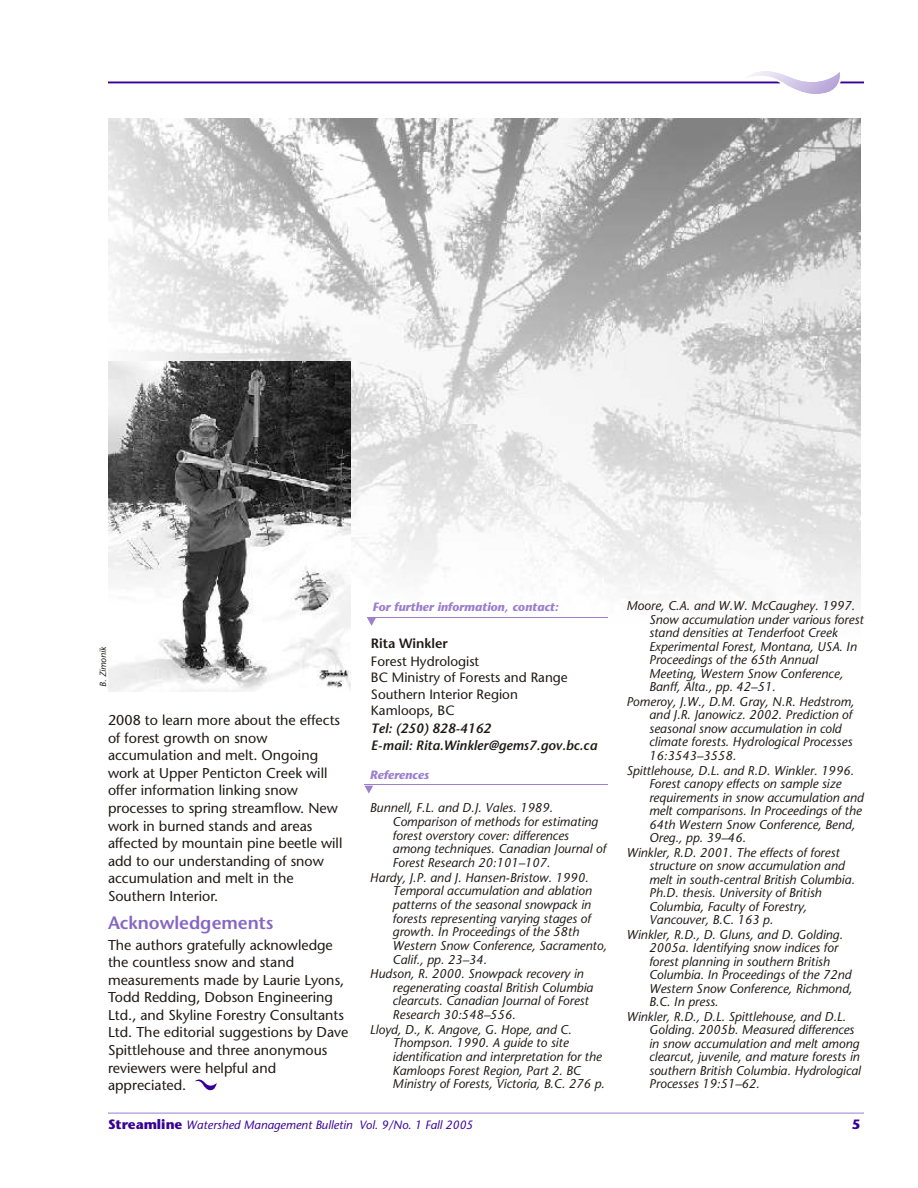
<style>
.page{position:relative;width:918px;height:1188px;background:#fff}
.page>*{position:absolute;margin:0;border:0;box-sizing:border-box;transform-origin:0 0}
.t1{font:600 18px "Stone Sans";color:#8766c2}
.t2{font:14.25px/17.5px "Stone Sans";color:#1f1a17}
.t3{font:13.5px/16.5px "Stone Sans";color:#1f1a17}
.t4{font:italic 600 13.5px/16.5px "Stone Sans";color:#1f1a17}
.t5{font:600 13.5px "Stone Sans";color:#1f1a17}
.t6{font:700 13.5px "Stone Sans";color:#380096}
.t7{font:italic 12.75px "Stone Sans";color:#1f1a17}
.t8{font:italic 12px "Stone Sans";color:#380096}
.t9{font:italic 700 12px "Stone Sans";color:#9c80cc}
.t10{font:italic 9px "Stone Sans";color:#1f1a17}
.s1{font-weight:700;font-style:normal;font-size:13.5px}
</style>
<div class="page">
<img style="left:108px;top:119px;width:752px;height:490px">
<svg style="left:367px;top:618px;width:9px;height:8px"></svg>
<hr style="left:367px;top:617px;width:241px;height:1px;background:#9c80cc">
<svg style="left:364px;top:786px;width:9px;height:8px"></svg>
<hr style="left:364px;top:785px;width:244px;height:1px;background:#9c80cc">
<hr style="left:108px;top:1113px;width:756px;height:1px;background:#9c80cc">
<svg style="left:108px;top:71px;width:756px;height:23px"></svg>
<img style="left:108px;top:361px;width:243px;height:330px">
<svg style="left:194px;top:1079px;width:23px;height:12px"></svg>
<p class="t10" style="left:99px;top:687px;width:42px;rotate:-90deg">miZ. B k ino</p>
<p class="t2" style="left:108px;top:713px;width:236px">2008 to learn more about the effects of forest growth on snow accumulation and melt. Ongoing work at Upper Penticton Creek will offer information linking snow processes to spring streamflow. New work in burned stands and areas affected by mountain pine beetle will add to our understanding of snow accumulation and melt in the<br>Southern Interior.</p>
<h1 class="t1" style="left:108px;top:915px;width:167px">Acknowledgements</h1>
<p class="t2" style="left:108px;top:938px;width:242px">The authors gratefully acknowledge the countless snow and stand measurements made by Laurie Lyons,<br>Todd Redding, Dobson Engineering<br>Ltd., and Skyline Forestry Consultants<br>Ltd. The editorial suggestions by Dave<br>Spittlehouse and three anonymous reviewers were helpful and appreciated.</p>
<p class="t9" style="left:373px;top:602px;width:188px">For further information, contact:</p>
<p class="t5" style="left:371px;top:637px;width:78px">Rita Winkler</p>
<p class="t3" style="left:371px;top:654px;width:198px">For est Hydrol o gist<br>BC Min is try of For ests and Range<br>South ern Inte rior Region<br>Kamloops, BC</p>
<p class="t4" style="left:371px;top:721px;width:228px">Tel: (250) 828-4162<br>E-mail: Rita.Winkler@gems7.gov.bc.ca</p>
<p class="t9" style="left:370px;top:770px;width:61px">References</p>
<p class="t7" style="left:370px;top:803px;width:185px">Bunnell, F.L. and D.J. Vales. 1989.</p>
<p class="t7" style="left:393px;top:817px;width:207px">Comparison of methods for estimating</p>
<p class="t7" style="left:393px;top:830px;width:178px">forest overstory cover: differences</p>
<p class="t7" style="left:393px;top:844px;width:215px">among techniques. Canadian Journal of</p>
<p class="t7" style="left:393px;top:857px;width:159px">Forest Research 20:101–107.</p>
<p class="t7" style="left:370px;top:872px;width:220px">Hardy, J.P. and J. Hansen-Bristow. 1990.</p>
<p class="t7" style="left:393px;top:886px;width:201px">Temporal accumulation and ablation</p>
<p class="t7" style="left:393px;top:899px;width:200px">patterns of the seasonal snowpack in</p>
<p class="t7" style="left:393px;top:913px;width:200px">forests representing varying stages of</p>
<p class="t7" style="left:393px;top:927px;width:188px">growth. In Proceedings of the 58th</p>
<p class="t7" style="left:393px;top:940px;width:216px">Western Snow Conference, Sacramento,</p>
<p class="t7" style="left:393px;top:954px;width:96px">Calif., pp. 23–34.</p>
<p class="t7" style="left:370px;top:969px;width:215px">Hudson, R. 2000. Snowpack recovery in</p>
<p class="t7" style="left:393px;top:982px;width:202px">regenerating coastal British Columbia</p>
<p class="t7" style="left:393px;top:996px;width:198px">clearcuts. Canadian Journal of Forest</p>
<p class="t7" style="left:393px;top:1010px;width:125px">Research 30:548–556.</p>
<p class="t7" style="left:370px;top:1024px;width:203px">Lloyd, D., K. Angove, G. Hope, and C.</p>
<p class="t7" style="left:393px;top:1038px;width:178px">Thompson. 1990. A guide to site</p>
<p class="t7" style="left:393px;top:1052px;width:211px">identification and interpretation for the</p>
<p class="t7" style="left:393px;top:1065px;width:189px">Kamloops Forest Region, Part 2. BC</p>
<p class="t7" style="left:393px;top:1079px;width:214px">Ministry of Forests, Victoria, B.C. 276 p.</p>
<p class="t7" style="left:626px;top:601px;width:230px">Moore, C.A. and W.W. McCaughey. 1997.</p>
<p class="t7" style="left:649px;top:614px;width:216px">Snow accumulation under various forest</p>
<p class="t7" style="left:649px;top:628px;width:190px">stand densities at Tenderfoot Creek</p>
<p class="t7" style="left:649px;top:641px;width:209px">Experimental Forest, Montana, USA. In</p>
<p class="t7" style="left:649px;top:655px;width:170px">Proceedings of the 65th Annual</p>
<p class="t7" style="left:649px;top:668px;width:196px">Meeting, Western Snow Conference,</p>
<p class="t7" style="left:649px;top:682px;width:128px">Banff, Alta., pp. 42–51.</p>
<p class="t7" style="left:626px;top:696px;width:230px">Pomeroy, J.W., D.M. Gray, N.R. Hedstrom,</p>
<p class="t7" style="left:649px;top:710px;width:204px">and J.R. Janowicz. 2002. Prediction of</p>
<p class="t7" style="left:649px;top:723px;width:194px">seasonal snow accumulation in cold</p>
<p class="t7" style="left:649px;top:737px;width:205px">climate forests. Hydrological Processes</p>
<p class="t7" style="left:649px;top:750px;width:89px">16:3543–3558.</p>
<p class="t7" style="left:626px;top:765px;width:229px">Spittlehouse, D.L. and R.D. Winkler. 1996.</p>
<p class="t7" style="left:649px;top:779px;width:194px">Forest canopy effects on sample size</p>
<p class="t7" style="left:649px;top:792px;width:216px">requirements in snow accumulation and</p>
<p class="t7" style="left:649px;top:806px;width:214px">melt comparisons. In Proceedings of the</p>
<p class="t7" style="left:649px;top:819px;width:208px">64th Western Snow Conference, Bend,</p>
<p class="t7" style="left:649px;top:833px;width:98px">Oreg., pp. 39–46.</p>
<p class="t7" style="left:626px;top:847px;width:215px">Winkler, R.D. 2001. The effects of forest</p>
<p class="t7" style="left:649px;top:861px;width:197px">structure on snow accumulation and</p>
<p class="t7" style="left:649px;top:874px;width:207px">melt in south-central British Columbia.</p>
<p class="t7" style="left:649px;top:888px;width:174px">Ph.D. thesis. University of British</p>
<p class="t7" style="left:649px;top:901px;width:160px">Columbia, Faculty of Forestry,</p>
<p class="t7" style="left:649px;top:915px;width:126px">Vancouver, B.C. 163 p.</p>
<p class="t7" style="left:626px;top:929px;width:218px">Winkler, R.D., D. Gluns, and D. Golding.</p>
<p class="t7" style="left:649px;top:943px;width:191px">2005a. Identifying snow indices for</p>
<p class="t7" style="left:649px;top:956px;width:182px">forest planning in southern British</p>
<p class="t7" style="left:649px;top:970px;width:204px">Columbia. In Proceedings of the 72nd</p>
<p class="t7" style="left:649px;top:983px;width:205px">Western Snow Conference, Richmond,</p>
<p class="t7" style="left:649px;top:997px;width:71px">B.C. In press.</p>
<p class="t7" style="left:626px;top:1011px;width:221px">Winkler, R.D., D.L. Spittlehouse, and D.L.</p>
<p class="t7" style="left:649px;top:1025px;width:207px">Golding. 2005b. Measured differences</p>
<p class="t7" style="left:649px;top:1038px;width:212px">in snow accumulation and melt among</p>
<p class="t7" style="left:649px;top:1052px;width:212px">clearcut, juvenile, and mature forests in</p>
<p class="t7" style="left:649px;top:1065px;width:213px">southern British Columbia. Hydrological</p>
<p class="t7" style="left:649px;top:1079px;width:112px">Processes 19:51–62.</p>
<p class="t8" style="left:108px;top:1120px;width:366px"><span class="s1">Streamline</span> Watershed Management Bulletin Vol. 9/No. 1 Fall 2005</p>
<p class="t6" style="left:852px;top:1119px;width:10px">5</p>
</div>
